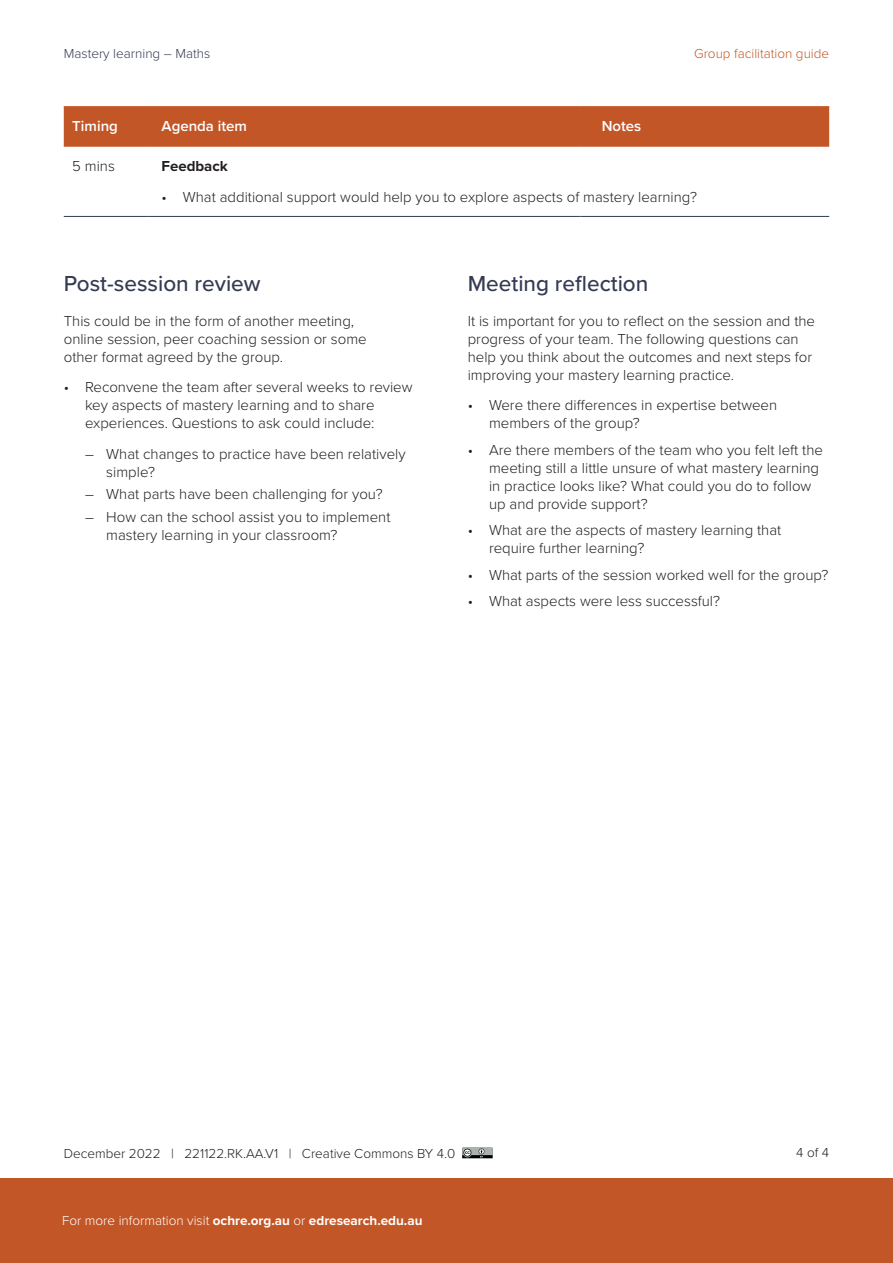
<style>
.page{position:relative;width:893px;height:1263px;background:#fff}
.page>*{position:absolute;margin:0;border:0;box-sizing:border-box;transform-origin:0 0}
.t1{font:500 22.5px "Proxima Nova";color:#353b53}
.t2{font:300 15px/18px "Proxima Nova";color:#231f20}
.Table_header_row{font:600 15px "Proxima Nova";color:#fff}
.t3{font:700 15px "Proxima Nova";color:#231f20}
.t4{font:700 13.5px "Proxima Nova";color:#fff}
.t5{font:300 13.5px "Proxima Nova";color:#231f20}
.t6{font:300 13.5px "Proxima Nova";color:#c35627}
.t7{font:300 13.5px "Proxima Nova";color:#353b53}
.s1{font-weight:300}
</style>
<div class="page">
<div style="left:0;top:1178px;width:893px;height:85px;background:#c35627"></div>
<div style="left:64px;top:107px;width:765px;height:39px;background:#c35627"></div>
<hr style="left:64px;top:106px;width:85px;height:1px;background:#c35627">
<hr style="left:149px;top:106px;width:431px;height:1px;background:#c35627">
<hr style="left:580px;top:106px;width:249px;height:1px;background:#c35627">
<hr style="left:64px;top:146px;width:85px;height:1px;background:#c35627">
<hr style="left:149px;top:146px;width:431px;height:1px;background:#c35627">
<hr style="left:580px;top:146px;width:249px;height:1px;background:#c35627">
<hr style="left:64px;top:216px;width:85px;height:1px;background:#353b53">
<hr style="left:149px;top:216px;width:431px;height:1px;background:#353b53">
<hr style="left:580px;top:216px;width:249px;height:1px;background:#353b53">
<svg style="left:462px;top:1148px;width:31px;height:10px"></svg>
<p class="t7" style="left:64px;top:43px;width:148px">Mastery learning – Maths</p>
<p class="t6" style="left:694px;top:43px;width:137px">Group facilitation guide</p>
<p class="Table_header_row" style="left:72px;top:115px;width:47px">Timing</p>
<p class="Table_header_row" style="left:162px;top:115px;width:87px">Agenda item</p>
<p class="Table_header_row" style="left:602px;top:115px;width:41px">Notes</p>
<p class="t2" style="left:72px;top:156px;width:44px">5 mins</p>
<p class="t3" style="left:162px;top:155px;width:68px">Feedback</p>
<p class="t2" style="left:162px;top:187px;width:537px">• What additional support would help you to explore aspects of mastery learning?</p>
<h2 class="t1" style="left:64px;top:266px;width:198px">Post-session review</h2>
<p class="t2" style="left:64px;top:311px;width:304px">This could be in the form of another meeting, online session, peer coaching session or some other format agreed by the group.</p>
<p class="t2" style="left:85px;top:378px;width:329px;text-indent:-21px">• Reconvene the team after several weeks to review key aspects of mastery learning and to share experiences. Questions to ask could include:</p>
<p class="t2" style="left:106px;top:444px;width:301px;text-indent:-21px">― What changes to practice have been relatively simple?</p>
<p class="t2" style="left:85px;top:485px;width:299px">― What parts have been challenging for you?</p>
<p class="t2" style="left:106px;top:507px;width:286px;text-indent:-21px">― How can the school assist you to implement mastery learning in your classroom?</p>
<h2 class="t1" style="left:468px;top:266px;width:182px">Meeting reflection</h2>
<p class="t2" style="left:468px;top:311px;width:349px">It is important for you to reflect on the session and the progress of your team. The following questions can help you think about the outcomes and next steps for improving your mastery learning practice.</p>
<p class="t2" style="left:489px;top:396px;width:290px;text-indent:-21px">• Were there differences in expertise between members of the group?</p>
<p class="t2" style="left:489px;top:440px;width:335px;text-indent:-21px">• Are there members of the team who you felt left the meeting still a little unsure of what mastery learning in practice looks like? What could you do to follow up and provide support?</p>
<p class="t2" style="left:489px;top:521px;width:294px;text-indent:-21px">• What are the aspects of mastery learning that require further learning?</p>
<p class="t2" style="left:468px;top:565px;width:362px">• What parts of the session worked well for the group?</p>
<p class="t2" style="left:468px;top:592px;width:254px">• What aspects were less successful?</p>
<p class="t5" style="left:64px;top:1143px;width:393px">December 2022 | 221122.RK.AA.V1 | Creative Commons BY 4.0</p>
<p class="t5" style="left:796px;top:1142px;width:34px">4 of 4</p>
<p class="t4" style="left:62px;top:1210px;width:362px"><span class="s1">For more information visit</span> ochre.org.au <span class="s1">or</span> edresearch.edu.au</p>
</div>
